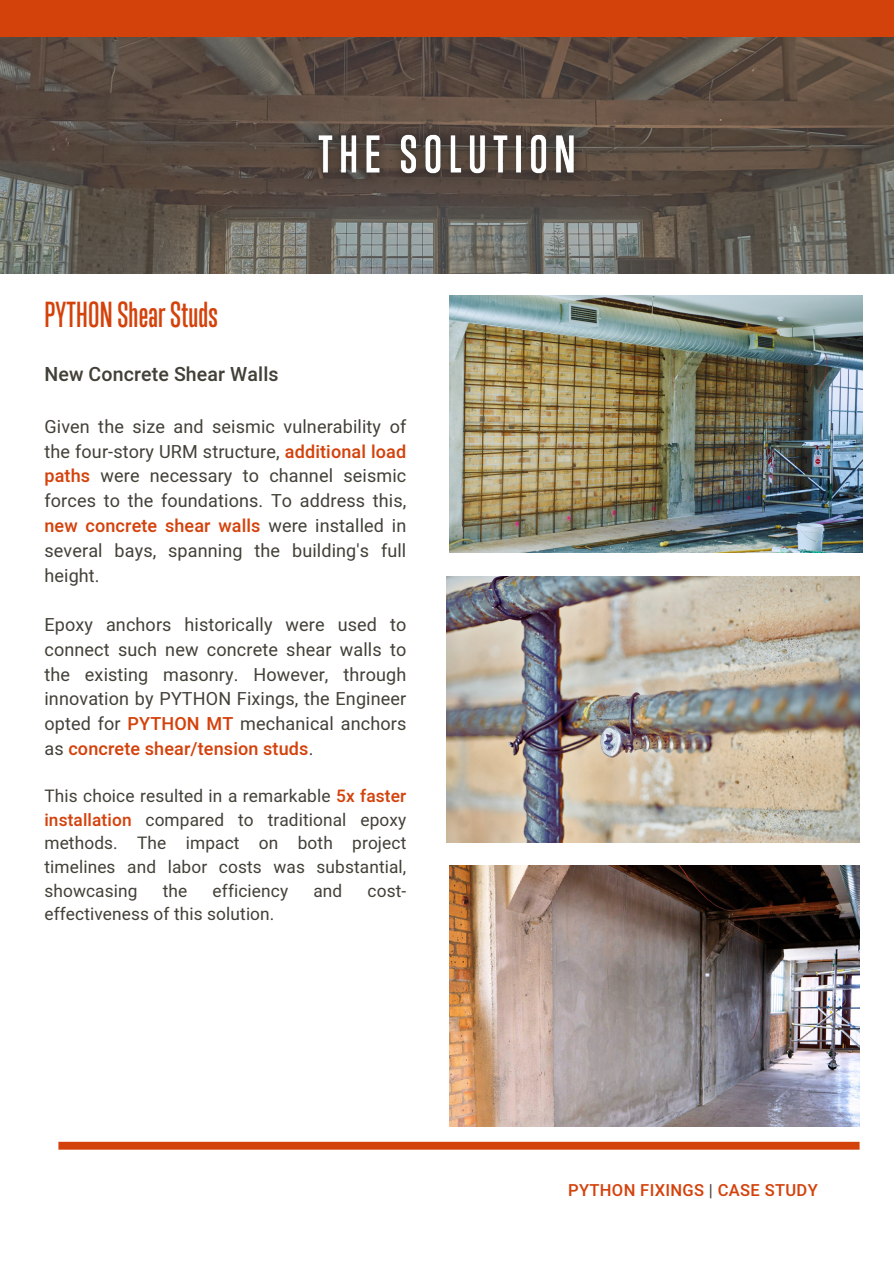
<style>
.page{position:relative;width:894px;height:1264px;background:#fff}
.page>*{position:absolute;margin:0;border:0;box-sizing:border-box;transform-origin:0 0}
.t1{font:500 33px "Trump Gothic Pro";letter-spacing:.01em;color:#d4420c}
.t2{font:500 19.5px "Heebo";letter-spacing:.005em;color:#434038}
.t3{font:18px/24.8px "Heebo";letter-spacing:.005em;color:#434038;text-align:justify}
.t4{font:17.25px/23.7px "Heebo";letter-spacing:.005em;color:#434038;text-align:justify}
.t5{font:500 16.5px "Heebo";letter-spacing:.02em;color:#d4420c}
.s1{font-weight:500;color:#d4420c}
.s2{font-weight:400;color:#434038}
</style>
<div class="page">
<svg style="left:0;top:36px;width:893px;height:237px;background:#60564c"></svg>
<div style="left:0;top:0;width:893px;height:36px;background:#d4420c"></div>
<div style="left:58px;top:1141px;width:801px;height:8px;background:#d4420c"></div>
<img style="left:449px;top:295px;width:413px;height:257px">
<img style="left:446px;top:576px;width:413px;height:266px">
<img style="left:449px;top:865px;width:409px;height:261px">
<img style="left:296px;top:114px;width:300px;height:83px">
<h4 class="t1" style="left:44px;top:294px;width:175px">PYTHONShearStuds</h4>
<p class="t2" style="left:44px;top:361px;width:235px">New Concrete Shear Walls</p>
<p class="t3" style="left:44px;top:415px;width:363px">Given the size and seismic vulnerability of the four-story URM structure, <span class="s1">additional load paths</span> were necessary to channel seismic forces to the foundations. To address this, <span class="s1">new concrete shear walls</span> were installed in several bays, spanning the building's full height.</p>
<p class="t3" style="left:44px;top:613px;width:363px">Epoxy anchors historically were used to connect such new concrete shear walls to the existing masonry. However, through innovation by PYTHON Fixings, the Engineer opted for <span class="s1">PYTHON MT</span> mechanical anchors as <span class="s1">concrete shear/tension studs</span>.</p>
<p class="t4" style="left:44px;top:784px;width:363px">This choice resulted in a remarkable <span class="s1">5x faster installation</span> compared to traditional epoxy methods. The impact on both project timelines and labor costs was substantial, showcasing</p>
<p class="t4" style="left:163px;top:879px;width:26px">the</p>
<p class="t4" style="left:212px;top:879px;width:77px">efficiency</p>
<p class="t4" style="left:313px;top:879px;width:30px">and</p>
<p class="t4" style="left:367px;top:879px;width:40px">cost-</p>
<p class="t4" style="left:44px;top:903px;width:231px">effectiveness of this solution.</p>
<h5 class="t5" style="left:568px;top:1178px;width:251px">PYTHON FIXINGS <span class="s2">|</span> CASE STUDY</h5>
</div>
